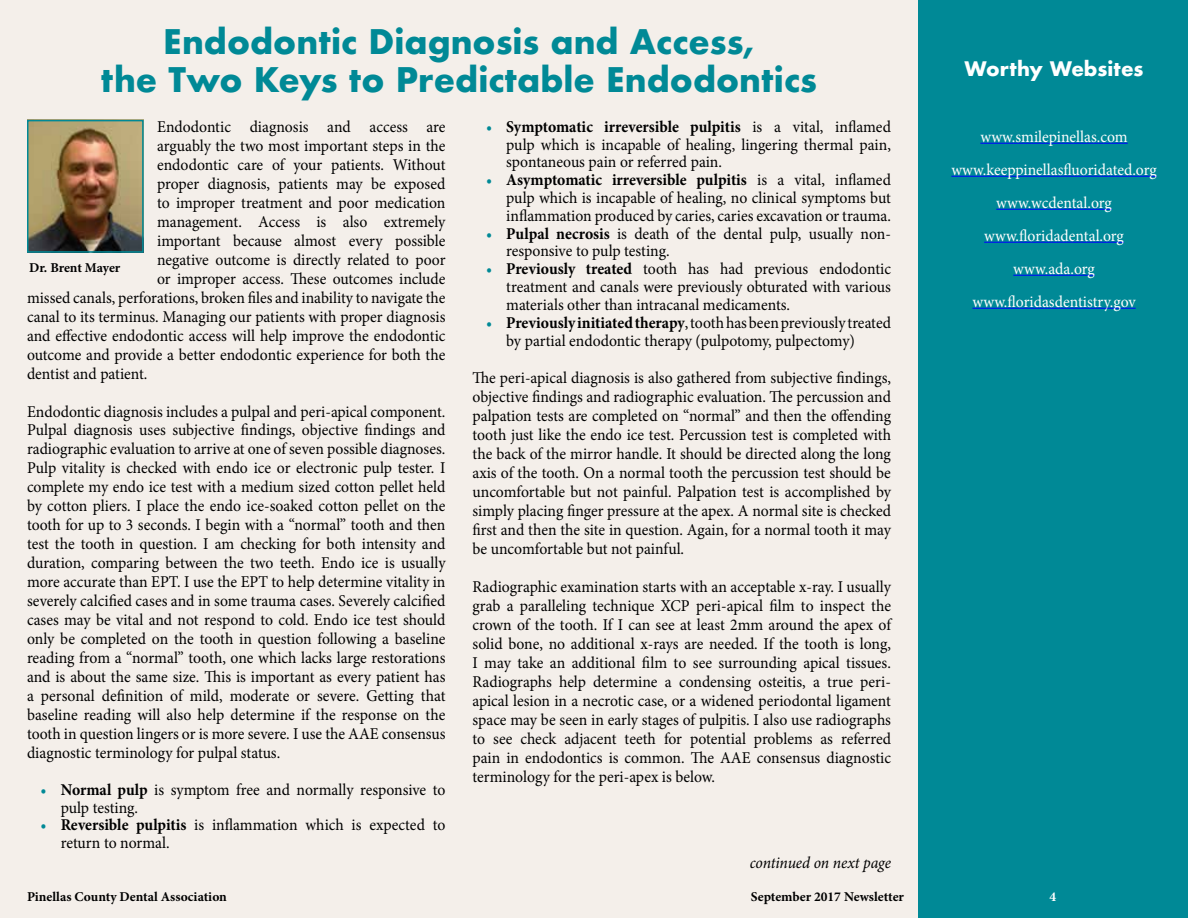
<style>
.page{position:relative;width:1188px;height:918px;background:#f4efea}
.page>*{position:absolute;margin:0;border:0;box-sizing:border-box;transform-origin:0 0}
.t1{font:700 33px/38px "Futura";color:#008996;text-align:center}
.t2{font:700 19.5px "Futura";color:#fff}
.t3{font:16.5px/19px "Minion Pro";color:#000;text-align:justify;scale:.95 1}
.t4{font:16.5px/33px "Minion Pro";color:#fff;text-align:center;scale:.95 1}
.t5{font:italic 16.5px "Minion Pro";letter-spacing:-.005em;color:#000;scale:.95 1}
.t6{font:700 13.5px "Minion Pro";color:#000}
.t7{font:700 13.5px "Minion Pro";color:#fff}
.s1{color:#008996}
.s2{font-weight:700}
</style>
<div class="page">
<div style="left:918px;top:0;width:270px;height:918px;background:#008996"></div>
<img style="left:30px;top:123px;width:111px;height:127px">
<div style="left:27px;top:120px;width:117px;height:133px;border:2px solid #008996"></div>
<hr style="left:980px;top:143px;width:148px;height:1px;background:#00f">
<hr style="left:951px;top:176px;width:206px;height:1px;background:#00f">
<hr style="left:996px;top:209px;width:116px;height:1px;background:#00f">
<hr style="left:984px;top:242px;width:140px;height:1px;background:#00f">
<hr style="left:1013px;top:275px;width:82px;height:1px;background:#00f">
<hr style="left:972px;top:308px;width:164px;height:1px;background:#00f">
<h1 class="t1" style="left:101px;top:23px;width:718px">Endodontic Diagnosis and Access,<br>the Two Keys to Predictable Endodontics</h1>
<p class="t3" style="left:157px;top:117px;width:305px">Endodontic diagnosis and access are</p>
<p class="t3" style="left:157px;top:136px;width:305px">arguably the two most important steps in the</p>
<p class="t3" style="left:157px;top:155px;width:305px">endodontic care of your patients. Without</p>
<p class="t3" style="left:157px;top:174px;width:305px">proper diagnosis, patients may be exposed</p>
<p class="t3" style="left:157px;top:193px;width:305px">to improper treatment and poor medication</p>
<p class="t3" style="left:157px;top:212px;width:305px">management. Access is also extremely</p>
<p class="t3" style="left:157px;top:231px;width:305px">important because almost every possible</p>
<p class="t3" style="left:157px;top:250px;width:305px">negative outcome is directly related to poor</p>
<p class="t3" style="left:157px;top:269px;width:305px">or improper access. These outcomes include</p>
<p class="t3" style="left:27px;top:288px;width:442px">missed canals, perforations, broken files and inability to navigate the</p>
<p class="t3" style="left:27px;top:307px;width:442px">canal to its terminus. Managing our patients with proper diagnosis</p>
<p class="t3" style="left:27px;top:326px;width:442px">and effective endodontic access will help improve the endodontic</p>
<p class="t3" style="left:27px;top:345px;width:442px">outcome and provide a better endodontic experience for both the</p>
<p class="t3" style="left:27px;top:364px;width:128px">dentist and patient.</p>
<p class="t3" style="left:27px;top:402px;width:442px">Endodontic diagnosis includes a pulpal and peri-apical component.<br>Pulpal diagnosis uses subjective findings, objective findings and radiographic evaluation to arrive at one of seven possible diagnoses.<br>Pulp vitality is checked with endo ice or electronic pulp tester. I complete my endo ice test with a medium sized cotton pellet held by cotton pliers. I place the endo ice-soaked cotton pellet on the tooth for up to 3 seconds. I begin with a “normal” tooth and then test the tooth in question. I am checking for both intensity and duration, comparing between the two teeth. Endo ice is usually more accurate than EPT. I use the EPT to help determine vitality in severely calcified cases and in some trauma cases. Severely calcified cases may be vital and not respond to cold. Endo ice test should only be completed on the tooth in question following a baseline reading from a “normal” tooth, one which lacks large restorations and is about the same size. This is important as every patient has a personal definition of mild, moderate or severe. Getting that baseline reading will also help determine if the response on the tooth in question lingers or is more severe. I use the AAE consensus diagnostic terminology for pulpal status.</p>
<p class="t3" style="left:61px;top:781px;width:407px;line-height:17.9px;text-indent:-20px"><span class="s1">•</span> <span class="s2">Normal pulp</span> is symptom free and normally responsive to pulp testing.</p>
<p class="t3" style="left:61px;top:816px;width:406px;line-height:17.9px;text-indent:-20px"><span class="s1">•</span> <span class="s2">Reversible pulpitis</span> is inflammation which is expected to return to normal.</p>
<p class="t6" style="left:29px;top:258px;width:93px">Dr. Brent Mayer</p>
<p class="t3" style="left:506px;top:118px;width:406px;line-height:17.9px;text-indent:-20px"><span class="s1">•</span> <span class="s2">Symptomatic irreversible pulpitis</span> is a vital, inflamed pulp which is incapable of healing, lingering thermal pain, spontaneous pain or referred pain.</p>
<p class="t3" style="left:506px;top:171px;width:407px;line-height:17.9px;text-indent:-20px"><span class="s1">•</span> <span class="s2">Asymptomatic irreversible pulpitis</span> is a vital, inflamed pulp which is incapable of healing, no clinical symptoms but inflammation produced by caries, caries excavation or trauma.</p>
<p class="t3" style="left:506px;top:225px;width:406px;line-height:17.9px;text-indent:-20px"><span class="s1">•</span> <span class="s2">Pulpal necrosis</span> is death of the dental pulp, usually non&shy;responsive to pulp testing.</p>
<p class="t3" style="left:506px;top:260px;width:407px;line-height:17.9px;text-indent:-20px"><span class="s1">•</span> <span class="s2">Previously treated</span> tooth has had previous endodontic treatment and canals were previously obturated with various materials other than intracanal medicaments.</p>
<p class="t3" style="left:506px;top:314px;width:407px;line-height:17.9px;text-indent:-20px"><span class="s1">•</span> <span class="s2">Previously initiated therapy</span>, tooth has been previously treated by partial endodontic therapy (pulpotomy, pulpectomy)</p>
<p class="t3" style="left:473px;top:369px;width:442px">The peri-apical diagnosis is also gathered from subjective findings, objective findings and radiographic evaluation. The percussion and palpation tests are completed on “normal” and then the offending tooth just like the endo ice test. Percussion test is completed with the back of the mirror handle. It should be directed along the long axis of the tooth. On a normal tooth the percussion test should be uncomfortable but not painful. Palpation test is accomplished by simply placing finger pressure at the apex. A normal site is checked first and then the site in question. Again, for a normal tooth it may be uncomfortable but not painful.</p>
<p class="t3" style="left:473px;top:577px;width:442px">Radiographic examination starts with an acceptable x-ray. I usually grab a paralleling technique XCP peri-apical film to inspect the crown of the tooth. If I can see at least 2mm around the apex of solid bone, no additional x-rays are needed. If the tooth is long, I may take an additional film to see surrounding apical tissues.<br>Radiographs help determine a condensing osteitis, a true peri&shy;apical lesion in a necrotic case, or a widened periodontal ligament space may be seen in early stages of pulpitis. I also use radiographs to see check adjacent teeth for potential problems as referred pain in endodontics is common. The AAE consensus diagnostic terminology for the peri-apex is below.</p>
<p class="t5" style="left:750px;top:851px;width:150px">continued on next page</p>
<p class="t2" style="left:965px;top:54px;width:180px">Worthy Websites</p>
<p class="t4" style="left:951px;top:120px;width:218px">www.smilepinellas.com www.keeppinellasfluoridated.org www.wcdental.org www.floridadental.org www.ada.org www.floridasdentistry.gov</p>
<p class="t6" style="left:27px;top:887px;width:201px">Pinellas County Dental Association</p>
<p class="t6" style="left:751px;top:887px;width:155px">September 2017 Newsletter</p>
<p class="t7" style="left:1050px;top:887px;width:8px">4</p>
</div>
